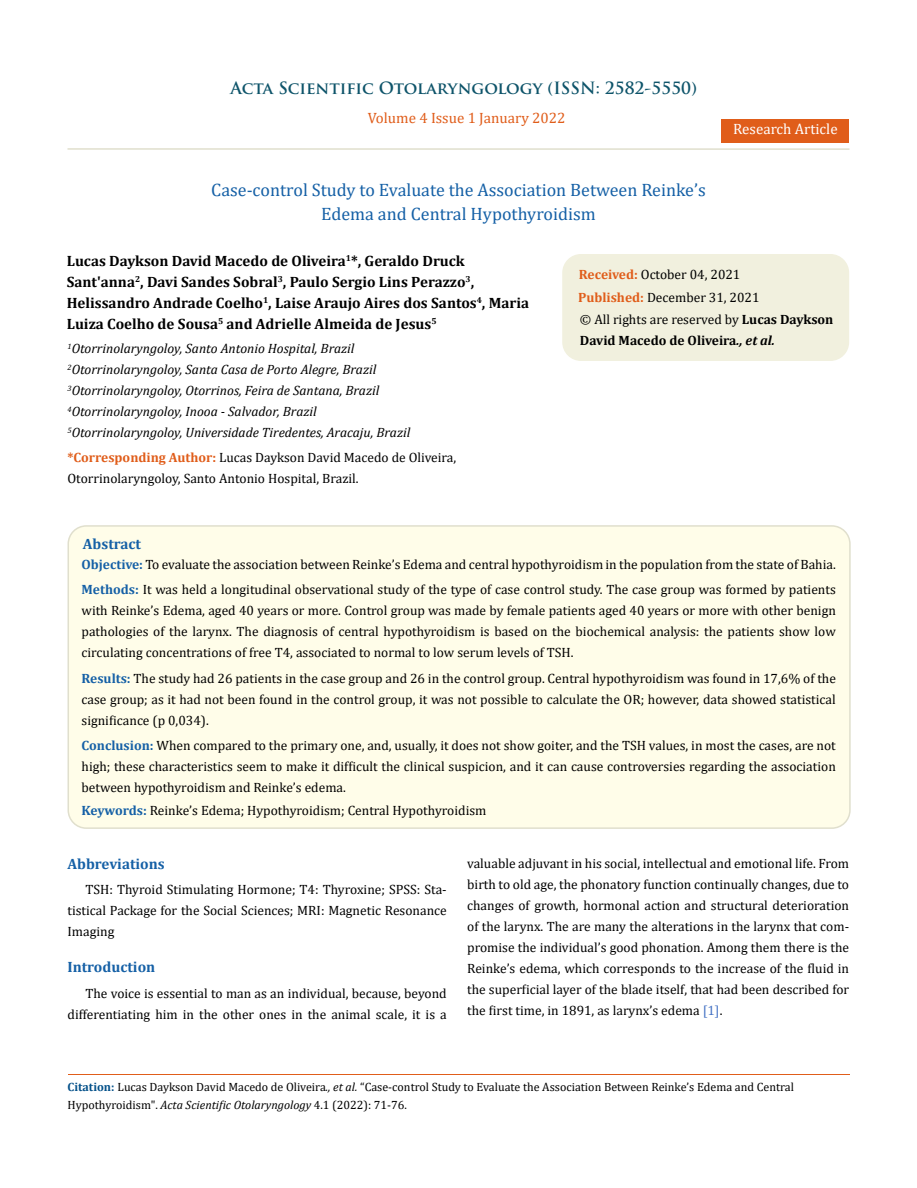
<style>
.page{position:relative;width:917px;height:1188px;background:#fff}
.page>*{position:absolute;margin:0;border:0;box-sizing:border-box;transform-origin:0 0}
.t1{font:18px/24px "Cambria";color:#1560a6;text-align:center}
.t2{font:700 16.5px "Trajan Pro";color:#0e546a}
.t3{font:700 15px/21px "Cambria";color:#000}
.t4{font:700 15px "Cambria";color:#1560a6}
.t5{font:15px "Cambria";color:#e05d1a}
.t6{font:15px "Cambria";color:#fff}
.t7{font:13.5px/21px "Cambria";color:#000;text-align:justify}
.t8{font:italic 13.5px/21px "Cambria";color:#000}
.t9{font:700 13.5px/21px "Cambria";color:#000}
.t10{font:12px/18px "Cambria";color:#000}
.s1{font-weight:700;color:#e05d1a}
.s2{font-weight:400}
.s3{font-style:italic}
.s4{font-weight:700;color:#1560a6}
.s5{color:#4472c4}
.s6{font-weight:700;color:#035089}
</style>
<div class="page">
<div style="left:721px;top:119px;width:128px;height:23px;background:#e05d1a"></div>
<div style="left:563px;top:255px;width:285px;height:105px;background:#f1f0de;border-radius:18px"></div>
<div style="left:562px;top:254px;width:287px;height:107px;border:2px solid #f1f0de;border-radius:18px"></div>
<div style="left:68px;top:526px;width:781px;height:302px;background:#fffde9;border-radius:18px"></div>
<div style="left:67px;top:525px;width:783px;height:304px;border:2px solid #e0dfcd;border-radius:18px"></div>
<hr style="left:68px;top:1075px;width:781px;height:1px;background:#e05d1a">
<hr style="left:67px;top:148px;width:782px;height:2px;background:#e0dfcd">
<p class="t2" style="left:230px;top:77px;width:468px">Acta Scientific Otolaryngology (ISSN: 2582-5550)</p>
<p class="t5" style="left:368px;top:109px;width:199px">Volume 4 Issue 1 January 2022</p>
<p class="t6" style="left:733px;top:120px;width:106px">Research Article</p>
<h1 class="t1" style="left:211px;top:178px;width:496px">Case-control Study to Evaluate the Association Between Reinke’s<br>Edema and Central Hypothyroidism</h1>
<p class="t3" style="left:67px;top:250px;width:464px">Lucas Daykson David Macedo de Oliveira<sup>1</sup>*, Geraldo Druck Sant'anna<sup>2</sup>, Davi Sandes Sobral<sup>3</sup>, Paulo Sergio Lins Perazzo<sup>3</sup>, Helissandro Andrade Coelho<sup>1</sup>, Laise Araujo Aires dos Santos<sup>4</sup>, Maria Luiza Coelho de Sousa<sup>5</sup> and Adrielle Almeida de Jesus<sup>5</sup></p>
<p class="t8" style="left:67px;top:338px;width:344px"><sup>1</sup>Otorrinolaryngoloy, Santo Antonio Hospital, Brazil <sup>2</sup>Otorrinolaryngoloy, Santa Casa de Porto Alegre, Brazil <sup>3</sup>Otorrinolaryngoloy, Otorrinos, Feira de Santana, Brazil <sup>4</sup>Otorrinolaryngoloy, Inooa - Salvador, Brazil <sup>5</sup>Otorrinolaryngoloy, Universidade Tiredentes, Aracaju, Brazil</p>
<p class="t7" style="left:67px;top:447px;width:390px"><span class="s1">*Corresponding Author:</span> Lucas Daykson David Macedo de Oliveira,<br>Otorrinolaryngoloy, Santo Antonio Hospital, Brazil.</p>
<p class="t7" style="left:578px;top:263px;width:183px;line-height:23px"><span class="s1">Received:</span> October 04, 2021<br><span class="s1">Published:</span> December 31, 2021</p>
<p class="t9" style="left:580px;top:308px;width:255px"><span class="s2">© All rights are reserved by</span> Lucas Daykson<br>David Macedo de Oliveira<span class="s3">., et al.</span></p>
<p class="t4" style="left:83px;top:534px;width:60px">Abstract</p>
<p class="t7" style="left:82px;top:551px;width:755px;line-height:25.5px"><span class="s4">Objective:</span> To evaluate the association between Reinke’s Edema and central hypothyroidism in the population from the state of Bahia.<br><span class="s4">Methods:</span> It was held a longitudinal observational study of the type of case control study. The case group was formed by patients</p>
<p class="t7" style="left:82px;top:600px;width:755px">with Reinke’s Edema, aged 40 years or more. Control group was made by female patients aged 40 years or more with other benign pathologies of the larynx. The diagnosis of central hypothyroidism is based on the biochemical analysis: the patients show low circulating concentrations of free T4, associated to normal to low serum levels of TSH.</p>
<p class="t7" style="left:82px;top:668px;width:755px"><span class="s4">Results:</span> The study had 26 patients in the case group and 26 in the control group. Central hypothyroidism was found in 17,6% of the case group; as it had not been found in the control group, it was not possible to calculate the OR; however, data showed statistical significance (p 0,034).</p>
<p class="t7" style="left:82px;top:735px;width:755px"><span class="s4">Conclusion:</span> When compared to the primary one, and, usually, it does not show goiter, and the TSH values, in most the cases, are not high; these characteristics seem to make it difficult the clinical suspicion, and it can cause controversies regarding the association between hypothyroidism and Reinke’s edema.</p>
<p class="t7" style="left:82px;top:800px;width:406px"><span class="s4">Keywords:</span> Reinke’s Edema; Hypothyroidism; Central Hypothyroidism</p>
<p class="t4" style="left:67px;top:853px;width:99px">Abbreviations</p>
<p class="t7" style="left:67px;top:879px;width:381px;text-indent:18px">TSH: Thyroid Stimulating Hormone; T4: Thyroxine; SPSS: Sta&shy;tistical Package for the Social Sciences; MRI: Magnetic Resonance Imaging</p>
<p class="t4" style="left:67px;top:957px;width:89px">Introduction</p>
<p class="t7" style="left:67px;top:983px;width:381px;text-align:right">The voice is essential to man as an individual, because, beyond differentiating him in the other ones in the animal scale, it is a</p>
<p class="t7" style="left:467px;top:852px;width:383px">valuable adjuvant in his social, intellectual and emotional life. From birth to old age, the phonatory function continually changes, due to changes of growth, hormonal action and structural deterioration of the larynx. The are many the alterations in the larynx that com&shy;promise the individual’s good phonation. Among them there is the Reinke’s edema, which corresponds to the increase of the fluid in the superficial layer of the blade itself, that had been described for the first time, in 1891, as larynx’s edema <span class="s5">[1]</span>.</p>
<p class="t10" style="left:68px;top:1078px;width:728px"><span class="s6">Citation:</span> Lucas Daykson David Macedo de Oliveira<span class="s3">., et al.</span> “Case-control Study to Evaluate the Association Between Reinke’s Edema and Central<br>Hypothyroidism". <span class="s3">Acta Scientific Otolaryngology</span> 4.1 (2022): 71-76.</p>
</div>
